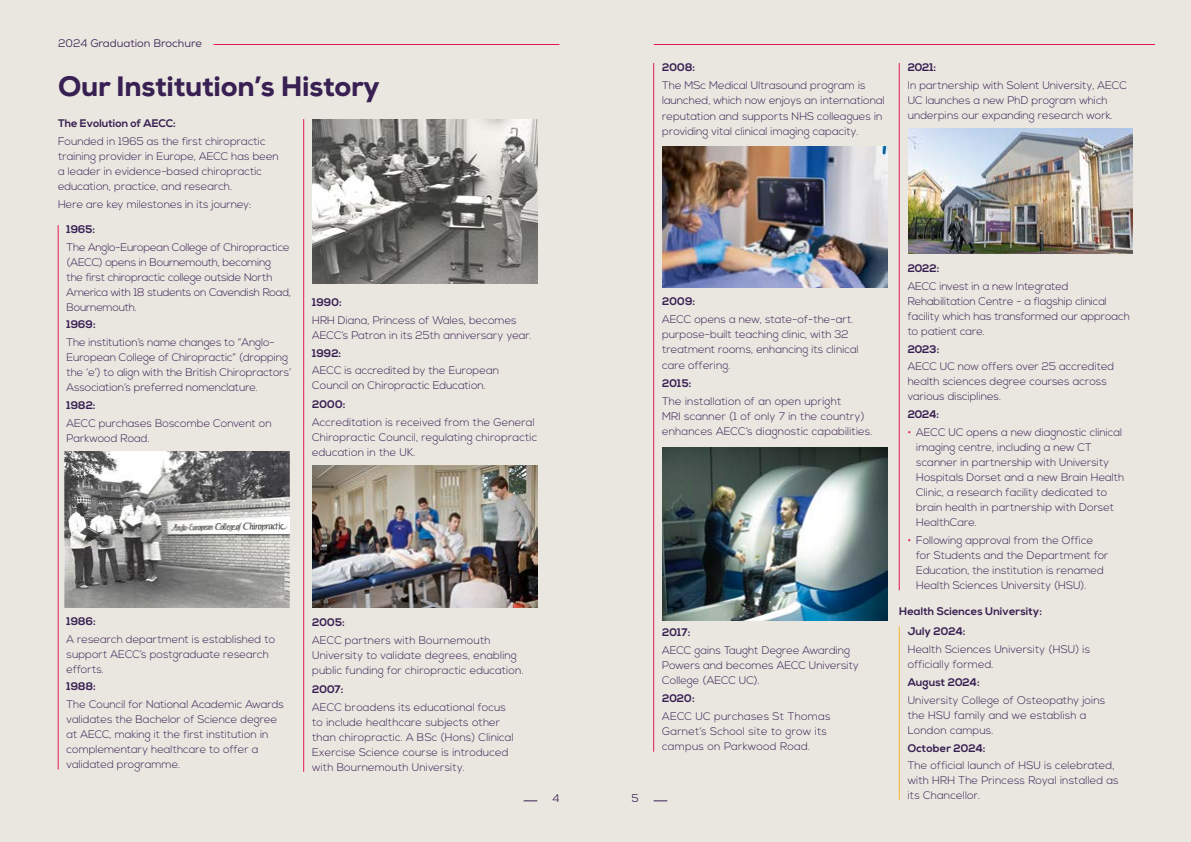
<style>
.page{position:relative;width:1191px;height:842px;background:#eae6e0}
.page>*{position:absolute;margin:0;border:0;box-sizing:border-box;transform-origin:0 0}
.t1{font:800 28px "Nexa";letter-spacing:-.01em;color:#382052}
.t2{font:300 11px/15px "Nexa";color:#382052}
.t3{font:700 11px/19.8px "Nexa";letter-spacing:.01em;color:#382052}
.t4{font:300 11px/15px "Nexa";letter-spacing:-.02em;color:#382052}
.t5{font:300 11px/15.2px "Nexa";letter-spacing:.02em;color:#382052}
.t6{font:11px "Nexa";color:#382052}
.s1{color:#e61856}
</style>
<div class="page">
<hr style="left:653px;top:63px;width:1px;height:689px;background:#e61856">
<hr style="left:898px;top:63px;width:1px;height:527px;background:#e61856">
<hr style="left:58px;top:225px;width:1px;height:544px;background:#e61856">
<hr style="left:303px;top:119px;width:1px;height:653px;background:#e61856">
<hr style="left:898px;top:627px;width:1px;height:173px;background:#f6b32d">
<img style="left:65px;top:452px;width:224px;height:155px">
<img style="left:313px;top:119px;width:224px;height:164px">
<img style="left:908px;top:129px;width:224px;height:125px">
<img style="left:662px;top:146px;width:225px;height:142px">
<img style="left:662px;top:447px;width:225px;height:173px">
<hr style="left:213px;top:44px;width:346px;height:1px;background:#e61856">
<hr style="left:653px;top:44px;width:502px;height:1px;background:#e61856">
<svg style="left:653px;top:801px;width:14px;height:1px"></svg>
<svg style="left:523px;top:801px;width:14px;height:1px"></svg>
<img style="left:313px;top:466px;width:224px;height:141px">
<p class="t6" style="left:58px;top:36px;width:145px">2024 Graduation Brochure</p>
<h1 class="t1" style="left:58px;top:69px;width:323px">Our Institution’s History</h1>
<p class="t3" style="left:58px;top:114px;width:119px">The Evolution of AECC:</p>
<p class="t2" style="left:58px;top:134px;width:222px">Founded in 1965 as the first chiropractic training provider in Europe, AECC has been a leader in evidence-based chiropractic education, practice, and research.</p>
<p class="t2" style="left:58px;top:197px;width:195px">Here are key milestones in its journey:</p>
<p class="t3" style="left:67px;top:219px;width:30px">1965:</p>
<p class="t4" style="left:67px;top:240px;width:226px">The Anglo-European College of Chiropractice (AECC) opens in Bournemouth, becoming<br>the first chiropractic college outside North America with 18 students on Cavendish Road, Bournemouth.</p>
<p class="t3" style="left:67px;top:315px;width:31px">1969:</p>
<p class="t2" style="left:67px;top:335px;width:226px">The institution’s name changes to “Anglo-European College of Chiropractic” (dropping the ‘e’) to align with the British Chiropractors’ Association’s preferred nomenclature.</p>
<p class="t3" style="left:67px;top:396px;width:30px">1982:</p>
<p class="t2" style="left:67px;top:416px;width:207px">AECC purchases Boscombe Convent on<br>Parkwood Road.</p>
<p class="t3" style="left:312px;top:293px;width:31px">1990:</p>
<p class="t2" style="left:312px;top:313px;width:221px">HRH Diana, Princess of Wales, becomes<br>AECC’s Patron in its 25th anniversary year.</p>
<p class="t3" style="left:312px;top:343px;width:30px">1992:</p>
<p class="t2" style="left:312px;top:364px;width:188px">AECC is accredited by the European<br>Council on Chiropractic Education.</p>
<p class="t3" style="left:312px;top:394px;width:35px">2000:</p>
<p class="t2" style="left:312px;top:415px;width:227px">Accreditation is received from the General<br>Chiropractic Council, regulating chiropractic education in the UK.</p>
<p class="t3" style="left:67px;top:611px;width:31px">1986:</p>
<p class="t2" style="left:67px;top:632px;width:210px">A research department is established to support AECC’s postgraduate research efforts.</p>
<p class="t3" style="left:67px;top:677px;width:31px">1988:</p>
<p class="t2" style="left:67px;top:697px;width:219px">The Council for National Academic Awards validates the Bachelor of Science degree at AECC, making it the first institution in complementary healthcare to offer a validated programme.</p>
<p class="t3" style="left:312px;top:613px;width:34px">2005:</p>
<p class="t2" style="left:312px;top:633px;width:213px">AECC partners with Bournemouth<br>University to validate degrees, enabling public funding for chiropractic education.</p>
<p class="t3" style="left:312px;top:679px;width:33px">2007:</p>
<p class="t2" style="left:312px;top:700px;width:203px">AECC broadens its educational focus to include healthcare subjects other than chiropractic. A BSc (Hons) Clinical Exercise Science course is introduced with Bournemouth University.</p>
<p class="t6" style="left:552px;top:791px;width:9px">4</p>
<p class="t3" style="left:662px;top:58px;width:35px">2008:</p>
<p class="t2" style="left:662px;top:78px;width:224px">The MSc Medical Ultrasound program is launched, which now enjoys an international reputation and supports NHS colleagues in providing vital clinical imaging capacity.</p>
<p class="t3" style="left:907px;top:58px;width:30px">2021:</p>
<p class="t2" style="left:907px;top:78px;width:220px">In partnership with Solent University, AECC<br>UC launches a new PhD program which underpins our expanding research work.</p>
<p class="t3" style="left:662px;top:292px;width:34px">2009:</p>
<p class="t2" style="left:662px;top:312px;width:198px">AECC opens a new, state-of-the-art. purpose-built teaching clinic, with 32 treatment rooms, enhancing its clinical care offering.</p>
<p class="t3" style="left:662px;top:373px;width:31px">2015:</p>
<p class="t2" style="left:662px;top:394px;width:212px">The installation of an open upright<br>MRI scanner (1 of only 7 in the country) enhances AECC’s diagnostic capabilities.</p>
<p class="t6" style="left:631px;top:791px;width:9px">5</p>
<p class="t3" style="left:662px;top:622px;width:30px">2017:</p>
<p class="t2" style="left:662px;top:643px;width:198px">AECC gains Taught Degree Awarding<br>Powers and becomes AECC University<br>College (AECC UC).</p>
<p class="t3" style="left:662px;top:689px;width:34px">2020:</p>
<p class="t5" style="left:662px;top:709px;width:170px">AECC UC purchases St Thomas<br>Garnet’s School site to grow its campus on Parkwood Road.</p>
<p class="t3" style="left:907px;top:259px;width:33px">2022:</p>
<p class="t2" style="left:907px;top:279px;width:224px">AECC invest in a new Integrated Rehabilitation Centre - a flagship clinical facility which has transformed our approach to patient care.</p>
<p class="t3" style="left:907px;top:339px;width:33px">2023:</p>
<p class="t2" style="left:907px;top:360px;width:208px">AECC UC now offers over 25 accredited health sciences degree courses across various disciplines.</p>
<p class="t3" style="left:907px;top:405px;width:33px">2024:</p>
<p class="t2" style="left:916px;top:425px;width:210px;text-indent:-9px"><span class="s1">•</span> AECC UC opens a new diagnostic clinical imaging centre, including a new CT scanner in partnership with University Hospitals Dorset and a new Brain Health Clinic, a research facility dedicated to brain health in partnership with Dorset HealthCare.</p>
<p class="t2" style="left:916px;top:533px;width:194px;text-indent:-9px"><span class="s1">•</span> Following approval from the Office for Students and the Department for Education, the institution is renamed Health Sciences University (HSU).</p>
<p class="t3" style="left:907px;top:602px;width:136px;text-indent:-9px">Health Sciences University:<br>July 2024:</p>
<p class="t2" style="left:907px;top:642px;width:184px">Health Sciences University (HSU) is officially formed.</p>
<p class="t3" style="left:907px;top:673px;width:73px">August 2024:</p>
<p class="t2" style="left:907px;top:693px;width:199px">University College of Osteopathy joins the HSU family and we establish a<br>London campus.</p>
<p class="t3" style="left:907px;top:738px;width:79px">October 2024:</p>
<p class="t2" style="left:907px;top:759px;width:212px">The official launch of HSU is celebrated, with HRH The Princess Royal installed as its Chancellor.</p>
</div>
